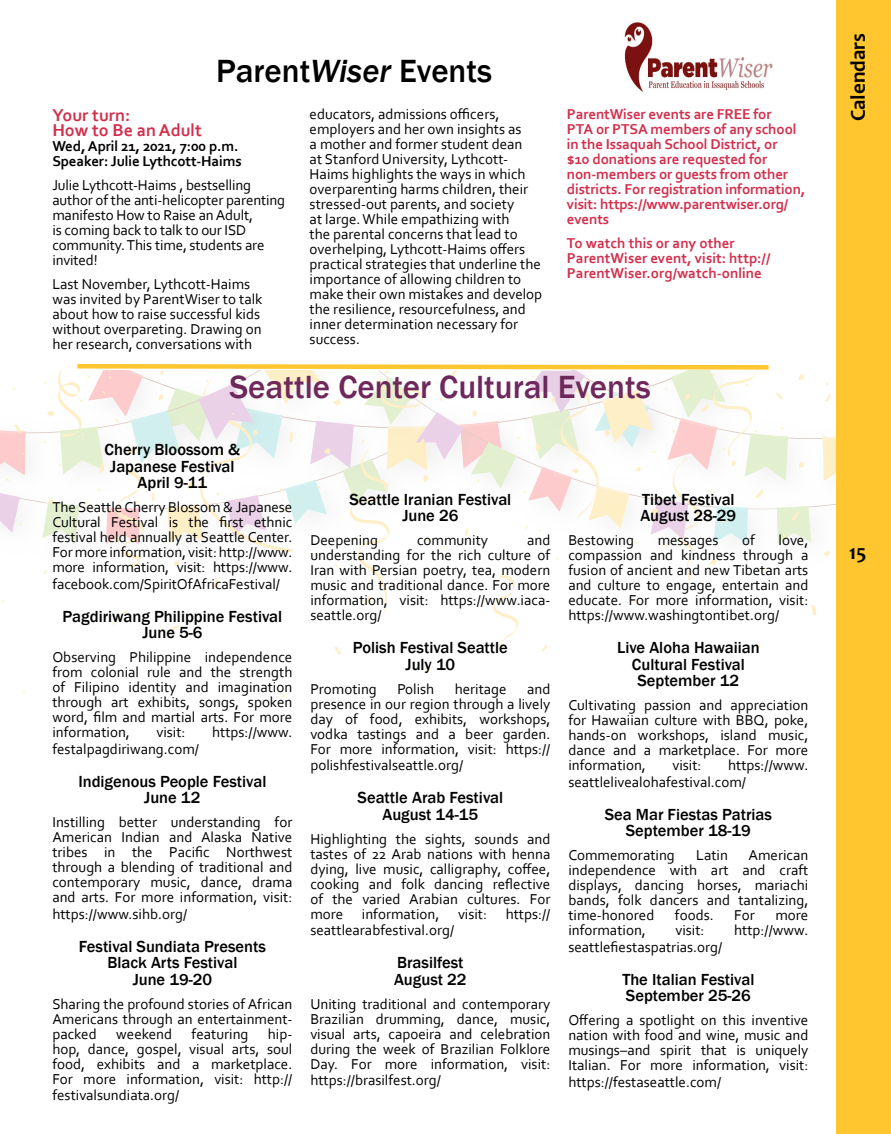
<style>
.page{position:relative;width:891px;height:1134px;background:#fff}
.page>*{position:absolute;margin:0;border:0;box-sizing:border-box;transform-origin:0 0}
.t1{font:500 33px "Franklin Gothic";color:#6e285b}
.t2{font:500 33px "Franklin Gothic";color:#000}
.t3{font:700 21px "Candara";color:#000}
.t4{font:700 18px/15px "Corbel";color:#d22f4d}
.t5{font:500 16.5px/16.5px "Franklin Gothic";color:#000;text-align:center}
.t6{font:15px/15px "Corbel";color:#000;text-align:justify}
.t7{font:700 15px/15px "Corbel";letter-spacing:-.01em;color:#d22f4d}
.t8{font:700 15px/15px "Corbel";letter-spacing:-.01em;color:#000}
.s1{font-style:italic}
</style>
<div class="page">
<div style="left:836px;top:0;width:55px;height:1134px;background:#ffc62f"></div>
<img style="left:624px;top:21px;width:149px;height:72px">
<svg style="left:0;top:364px;width:836px;height:291px"></svg>
<h1 class="t2" style="left:216px;top:51px;width:277px">Parent<span class="s1">Wiser</span> Events</h1>
<p class="t4" style="left:52px;top:107px;width:151px">Your turn:<br>How to Be an Adult</p>
<p class="t8" style="left:52px;top:138px;width:191px">Wed, April 21, 2021, 7:00 p.m.<br>Speaker: Julie Lythcott-Haims</p>
<p class="t6" style="left:52px;top:177px;width:234px;text-align:left">Julie Lythcott-Haims , bestselling author of the anti-helicopter parenting manifesto How to Raise an Adult,<br>is coming back to talk to our ISD community. This time, students are invited!</p>
<p class="t6" style="left:52px;top:276px;width:212px;text-align:left">Last November, Lythcott-Haims was invited by ParentWiser to talk about how to raise successful kids without overpareting. Drawing on her research, conversations with</p>
<p class="t6" style="left:310px;top:106px;width:234px;text-align:left">educators, admissions officers, employers and her own insights as<br>a mother and former student dean<br>at Stanford University, Lythcott-Haims highlights the ways in which overparenting harms children, their stressed-out parents, and society<br>at large. While empathizing with<br>the parental concerns that lead to overhelping, Lythcott-Haims offers practical strategies that underline the importance of allowing children to make their own mistakes and develop the resilience, resourcefulness, and inner determination necessary for success.</p>
<p class="t7" style="left:567px;top:106px;width:240px">ParentWiser events are FREE for<br>PTA or PTSA members of any school in the Issaquah School District, or<br>$10 donations are requested for non-members or guests from other districts. For registration information, visit: https://www.parentwiser.org/ events</p>
<p class="t7" style="left:567px;top:235px;width:205px">To watch this or any other<br>ParentWiser event, visit: http://<br>ParentWiser.org/watch-online</p>
<h1 class="t1" style="left:229px;top:367px;width:423px">Seattle Center Cultural Events</h1>
<p class="t5" style="left:105px;top:442px;width:137px">Cherry Bloossom &amp;<br>Japanese Festival<br>April 9-11</p>
<p class="t6" style="left:52px;top:499px;width:242px">The Seattle Cherry Blossom &amp; Japanese Cultural Festival is the first ethnic festival held annually at Seattle Center.<br>For more information, visit: http://www. more information, visit: https://www.</p>
<p class="t6" style="left:52px;top:576px;width:229px">facebook.com/SpiritOfAfricaFestival/</p>
<p class="t5" style="left:63px;top:608px;width:221px">Pagdiriwang Philippine Festival<br>June 5-6</p>
<p class="t6" style="left:52px;top:649px;width:242px">Observing Philippine independence from colonial rule and the strength of Filipino identity and imagination through art exhibits, songs, spoken word, film and martial arts. For more information,</p>
<p class="t6" style="left:156px;top:724px;width:31px">visit:</p>
<p class="t6" style="left:212px;top:724px;width:82px">https://www.</p>
<p class="t6" style="left:52px;top:741px;width:148px">festalpagdiriwang.com/</p>
<p class="t5" style="left:78px;top:773px;width:190px">Indigenous People Festival<br>June 12</p>
<p class="t6" style="left:52px;top:814px;width:242px">Instilling better understanding for American Indian and Alaska Native tribes in the Pacific Northwest through a blending of traditional and contemporary music, dance, drama and arts. For more information, visit:</p>
<p class="t6" style="left:52px;top:906px;width:136px">https://www.sihb.org/</p>
<p class="t5" style="left:79px;top:938px;width:189px">Festival Sundiata Presents<br>Black Arts Festival<br>June 19-20</p>
<p class="t6" style="left:52px;top:996px;width:241px">Sharing the profound stories of African Americans through an entertainment&shy;packed</p>
<p class="t6" style="left:116px;top:1026px;width:58px">weekend</p>
<p class="t6" style="left:192px;top:1026px;width:58px">featuring</p>
<p class="t6" style="left:52px;top:1026px;width:242px;text-indent:216px">hip&shy;hop, dance, gospel, visual arts, soul food, exhibits and a marketplace.<br>For more information, visit: http://</p>
<p class="t6" style="left:52px;top:1087px;width:128px">festivalsundiata.org/</p>
<p class="t5" style="left:349px;top:491px;width:163px">Seattle Iranian Festival<br>June 26</p>
<p class="t6" style="left:310px;top:532px;width:69px">Deepening</p>
<p class="t6" style="left:417px;top:532px;width:72px">community</p>
<p class="t6" style="left:310px;top:532px;width:242px;text-indent:217px">and understanding for the rich culture of Iran with Persian poetry, tea, modern music and traditional dance. For more information, visit: https://www.iaca&shy;seattle.org/</p>
<p class="t5" style="left:353px;top:640px;width:157px">Polish Festival Seattle<br>July 10</p>
<p class="t6" style="left:310px;top:681px;width:68px">Promoting</p>
<p class="t6" style="left:397px;top:681px;width:38px">Polish</p>
<p class="t6" style="left:455px;top:681px;width:53px">heritage</p>
<p class="t6" style="left:310px;top:681px;width:242px;text-indent:217px">and presence in our region through a lively day of food, exhibits, workshops, vodka tastings and a beer garden.<br>For more information, visit: https://</p>
<p class="t6" style="left:310px;top:757px;width:155px">polishfestivalseattle.org/</p>
<p class="t5" style="left:358px;top:790px;width:147px">Seattle Arab Festival<br>August 14-15</p>
<p class="t6" style="left:310px;top:831px;width:242px">Highlighting the sights, sounds and tastes of 22 Arab nations with henna dying, live music, calligraphy, coffee, cooking and folk dancing reflective of the varied Arabian cultures. For more information, visit: https://</p>
<p class="t6" style="left:310px;top:922px;width:145px">seattlearabfestival.org/</p>
<p class="t5" style="left:394px;top:955px;width:74px;text-align:left">Brasilfest<br>August 22</p>
<p class="t6" style="left:310px;top:996px;width:242px">Uniting traditional and contemporary Brazilian drumming, dance, music, visual arts, capoeira and celebration during the week of Brazilian Folklore Day. For more information, visit:</p>
<p class="t6" style="left:310px;top:1072px;width:132px">https://brasilfest.org/</p>
<p class="t5" style="left:640px;top:491px;width:97px;text-align:left">Tibet Festival<br>August 28-29</p>
<p class="t6" style="left:568px;top:532px;width:67px">Bestowing</p>
<p class="t6" style="left:658px;top:532px;width:62px">messages</p>
<p class="t6" style="left:742px;top:532px;width:14px">of</p>
<p class="t6" style="left:568px;top:532px;width:242px;text-indent:210px">love, compassion and kindness through a fusion of ancient and new Tibetan arts and culture to engage, entertain and educate. For more information, visit: https://www.washingtontibet.org/</p>
<p class="t5" style="left:617px;top:640px;width:144px">Live Aloha Hawaiian<br>Cultural Festival<br>September 12</p>
<p class="t6" style="left:568px;top:697px;width:242px">Cultivating passion and appreciation for Hawaiian culture with BBQ, poke, hands-on workshops, island music, dance and a marketplace. For more information,</p>
<p class="t6" style="left:568px;top:757px;width:242px;line-height:16.5px;text-indent:160px">https://www. seattlelivealohafestival.com/</p>
<p class="t5" style="left:605px;top:806px;width:169px">Sea Mar Fiestas Patrias<br>September 18-19</p>
<p class="t6" style="left:568px;top:847px;width:108px">Commemorating</p>
<p class="t6" style="left:696px;top:847px;width:33px">Latin</p>
<p class="t6" style="left:672px;top:757px;width:31px">visit:</p>
<p class="t6" style="left:568px;top:847px;width:242px;text-indent:180px">American independence with art and craft displays, dancing horses, mariachi bands, folk dancers and tantalizing, time-honored</p>
<p class="t6" style="left:675px;top:907px;width:40px">foods.</p>
<p class="t6" style="left:734px;top:907px;width:22px">For</p>
<p class="t6" style="left:775px;top:907px;width:34px">more</p>
<p class="t6" style="left:568px;top:922px;width:79px">information,</p>
<p class="t6" style="left:676px;top:922px;width:31px">visit:</p>
<p class="t6" style="left:734px;top:922px;width:76px">http://www.</p>
<p class="t6" style="left:568px;top:939px;width:155px">seattlefiestaspatrias.org/</p>
<p class="t5" style="left:622px;top:971px;width:134px;text-align:left">The Italian Festival<br>September 25-26</p>
<p class="t6" style="left:568px;top:1012px;width:242px">Offering a spotlight on this inventive nation with food and wine, music and musings–and spirit that is uniquely Italian. For more information, visit:</p>
<p class="t6" style="left:568px;top:1074px;width:154px">https://festaseattle.com/</p>
<h2 class="t3" style="left:845px;top:121px;width:90px;rotate:-90deg">Calendars</h2>
<h2 class="t3" style="left:849px;top:540px;width:18px">15</h2>
</div>
